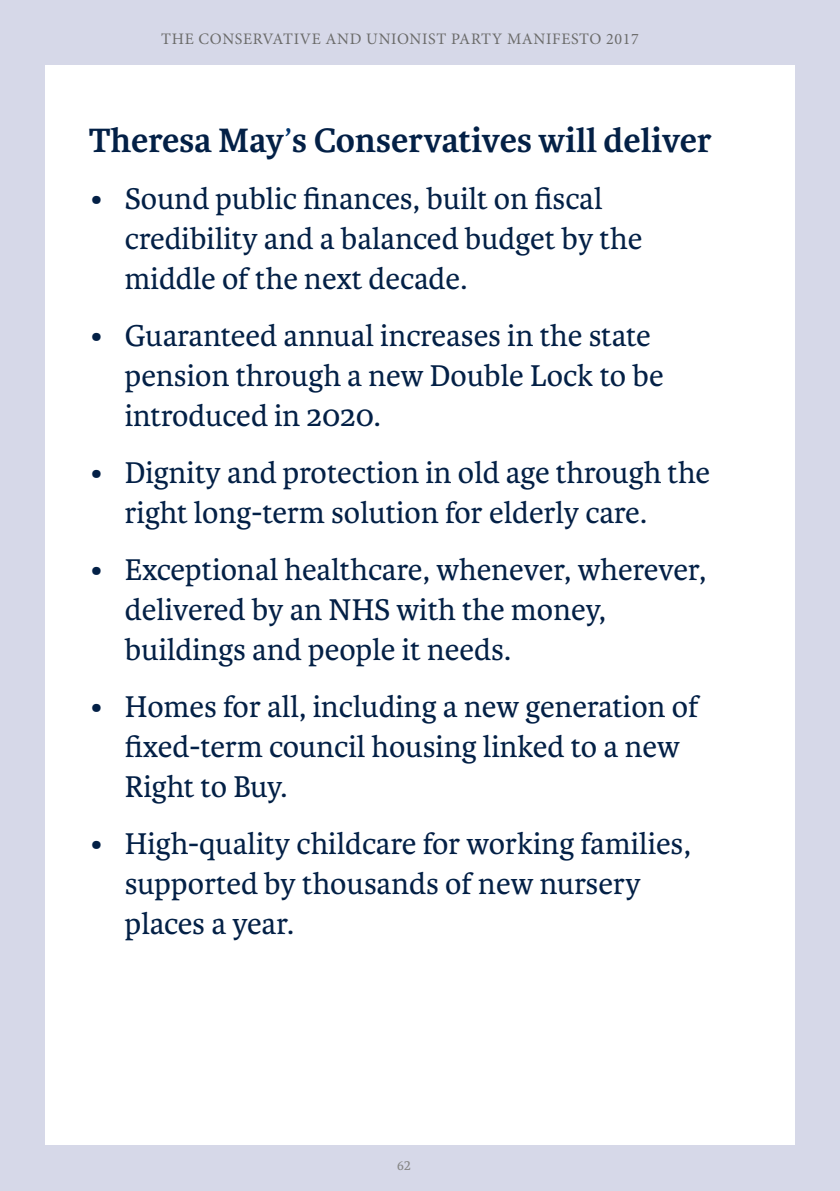
<style>
.page{position:relative;width:840px;height:1191px;background:#fff}
.page>*{position:absolute;margin:0;border:0;box-sizing:border-box;transform-origin:0 0}
.t1{font:700 36px "Karmina";color:#032046}
.t2{font:32px/40px "Karmina";color:#032046}
.t3{font:16px "Minion Pro";letter-spacing:.04em;color:#6b6b6a}
.t4{font:14px "Karmina";color:#878787}
.s1{font-weight:400;color:#013670}
</style>
<div class="page">
<div style="left:0;top:0;width:839px;height:1191px;background:#d6d8e8"></div>
<div style="left:45px;top:65px;width:749px;height:1079px;background:#fff"></div>
<p class="t3" style="left:161px;top:28px;width:479px">THE CONSERVATIVE AND UNIONIST PARTY MANIFESTO 2017</p>
<p class="t1" style="left:89px;top:120px;width:624px">Theresa May<span class="s1">’</span>s Conservatives will deliver</p>
<p class="t2" style="left:125px;top:179px;width:518px;text-indent:-34px">• Sound public finances, built on fiscal credibility and a balanced budget by the middle of the next decade.</p>
<p class="t2" style="left:125px;top:316px;width:540px;text-indent:-34px">• Guaranteed annual increases in the state pension through a new Double Lock to be introduced in 2020.</p>
<p class="t2" style="left:125px;top:453px;width:586px;text-indent:-34px">• Dignity and protection in old age through the right long-term solution for elderly care.</p>
<p class="t2" style="left:125px;top:550px;width:582px;text-indent:-34px">• Exceptional healthcare, whenever, wherever, delivered by an NHS with the money, buildings and people it needs.</p>
<p class="t2" style="left:125px;top:687px;width:575px;text-indent:-34px">• Homes for all, including a new generation of fixed-term council housing linked to a new<br>Right to Buy.</p>
<p class="t2" style="left:125px;top:824px;width:567px;text-indent:-34px">• High-quality childcare for working families, supported by thousands of new nursery places a year.</p>
<p class="t4" style="left:396px;top:1158px;width:16px">62</p>
</div>
